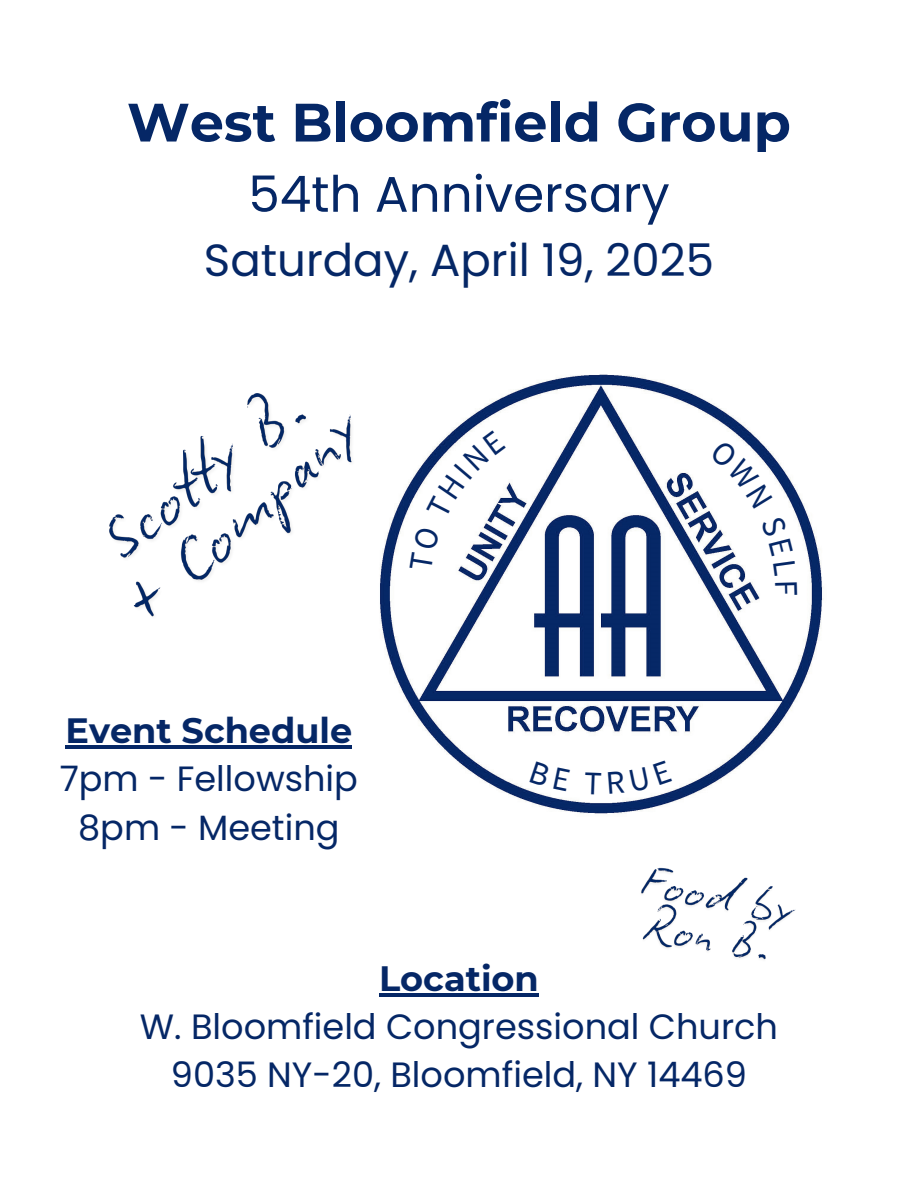
<style>
.page{position:relative;width:918px;height:1188px;background:#fff}
.page>*{position:absolute;margin:0;border:0;box-sizing:border-box;transform-origin:0 0}
.t1{font:700 54px "Montserrat";color:#052766}
.t2{font:50.1px "Poppins";color:#052766}
.t3{font:45px "Poppins";color:#052766}
.t4{font:35.1px/48.4px "Poppins";color:#052766;text-align:center}
.t5{font:700 35.1px "Montserrat";color:#052766}
</style>
<div class="page">
<img style="left:390px;top:374px;width:434px;height:440px">
<hr style="left:66px;top:745px;width:286px;height:4px;background:#052766">
<hr style="left:379px;top:993px;width:160px;height:3px;background:#052766">
<img style="left:109px;top:374px;width:291px;height:287px">
<img style="left:643px;top:867px;width:153px;height:54px">
<img style="left:641px;top:887px;width:140px;height:73px">
<svg style="left:409px;top:527px;width:31px;height:44px"></svg>
<svg style="left:426px;top:430px;width:80px;height:89px"></svg>
<svg style="left:710px;top:440px;width:63px;height:69px"></svg>
<svg style="left:761px;top:516px;width:36px;height:60px"></svg>
<svg style="left:775px;top:582px;width:23px;height:13px"></svg>
<svg style="left:530px;top:761px;width:40px;height:30px"></svg>
<svg style="left:585px;top:772px;width:17px;height:22px"></svg>
<svg style="left:608px;top:760px;width:64px;height:34px"></svg>
<h1 class="t1" style="left:127px;top:83px;width:665px">West Bloomfield Group</h1>
<h2 class="t2" style="left:248px;top:165px;width:423px">54th Anniversary</h2>
<p class="t3" style="left:204px;top:234px;width:512px">Saturday, April 19, 2025</p>
<p class="t5" style="left:66px;top:705px;width:288px">Event Schedule</p>
<p class="t4" style="left:60px;top:755px;width:300px">7pm - Fellowship<br>8pm - Meeting</p>
<p class="t5" style="left:379px;top:953px;width:161px">Location</p>
<p class="t4" style="left:140px;top:1003px;width:640px">W. Bloomfield Congressional Church<br>9035 NY-20, Bloomfield, NY 14469</p>
</div>
